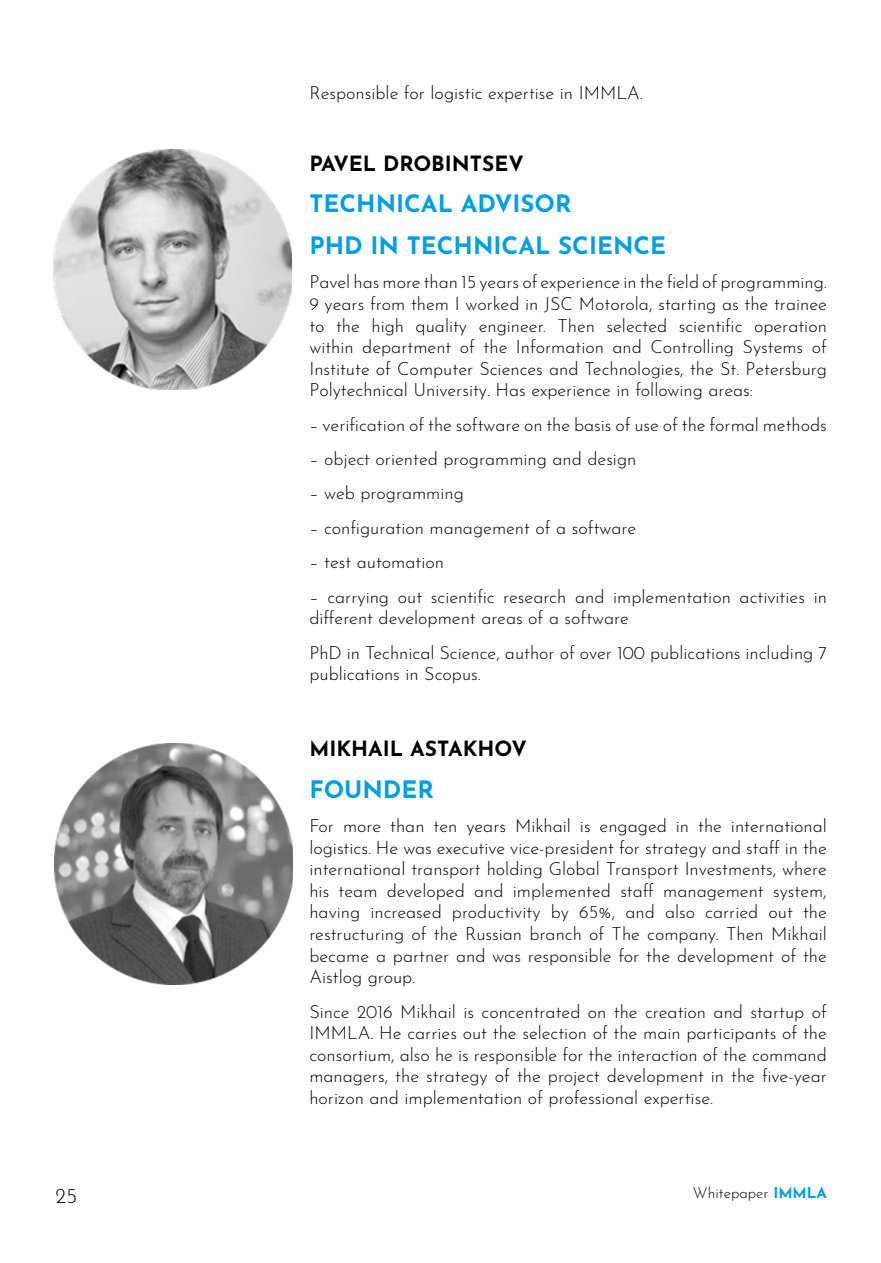
<style>
.page{position:relative;width:881px;height:1263px;background:#fff}
.page>*{position:absolute;margin:0;border:0;box-sizing:border-box;transform-origin:0 0}
.t1{font:700 24px/41.5px "Josefin Sans";color:#009ee3}
.t2{font:700 21px "Josefin Sans";color:#000}
.t3{font:300 21px "Josefin Sans";color:#000}
.t4{font:300 18px/21.6px "Josefin Sans";color:#000;text-align:justify}
.t5{font:300 15px "Josefin Sans";color:#000}
.s1{font-weight:700;color:#009ee3}
</style>
<div class="page">
<img style="left:53px;top:149px;width:238px;height:241px">
<img style="left:55px;top:743px;width:237px;height:241px">
<p class="t4" style="left:309px;top:80px;width:335px">Responsible for logistic expertise in IMMLA.</p>
<p class="t2" style="left:309px;top:154px;width:216px">PAVEL DROBINTSEV</p>
<h1 class="t1" style="left:309px;top:185px;width:358px">TECHNICAL ADVISOR<br>PHD IN TECHNICAL SCIENCE</h1>
<p class="t4" style="left:309px;top:270px;width:519px">Pavel has more than 15 years of experience in the field of programming.<br>9 years from them I worked in JSC Motorola, starting as the trainee to the high quality engineer. Then selected scientific operation within department of the Information and Controlling Systems of Institute of Computer Sciences and Technologies, the St. Petersburg Polytechnical University. Has experience in following areas:</p>
<p class="t4" style="left:309px;top:412px;width:519px">– verification of the software on the basis of use of the formal methods</p>
<p class="t4" style="left:309px;top:446px;width:328px">– object oriented programming and design</p>
<p class="t4" style="left:309px;top:481px;width:156px">– web programming</p>
<p class="t4" style="left:309px;top:515px;width:328px">– configuration management of a software</p>
<p class="t4" style="left:309px;top:549px;width:136px">– test automation</p>
<p class="t4" style="left:309px;top:584px;width:519px">– carrying out scientific research and implementation activities in different development areas of a software</p>
<p class="t4" style="left:309px;top:640px;width:519px">PhD in Technical Science, author of over 100 publications including 7 publications in Scopus.</p>
<p class="t2" style="left:309px;top:739px;width:219px">MIKHAIL ASTAKHOV</p>
<h1 class="t1" style="left:309px;top:770px;width:126px">FOUNDER</h1>
<p class="t4" style="left:309px;top:813px;width:519px">For more than ten years Mikhail is engaged in the international logistics. He was executive vice-president for strategy and staff in the international transport holding Global Transport Investments, where his team developed and implemented staff management system, having increased productivity by 65%, and also carried out the restructuring of the Russian branch of The company. Then Mikhail became a partner and was responsible for the development of the Aistlog group.</p>
<p class="t4" style="left:309px;top:999px;width:519px">Since 2016 Mikhail is concentrated on the creation and startup of IMMLA. He carries out the selection of the main participants of the consortium, also he is responsible for the interaction of the command managers, the strategy of the project development in the five-year horizon and implementation of professional expertise.</p>
<p class="t3" style="left:55px;top:1187px;width:23px">25</p>
<p class="t5" style="left:692px;top:1187px;width:135px">Whitepaper <span class="s1">IMMLA</span></p>
</div>
